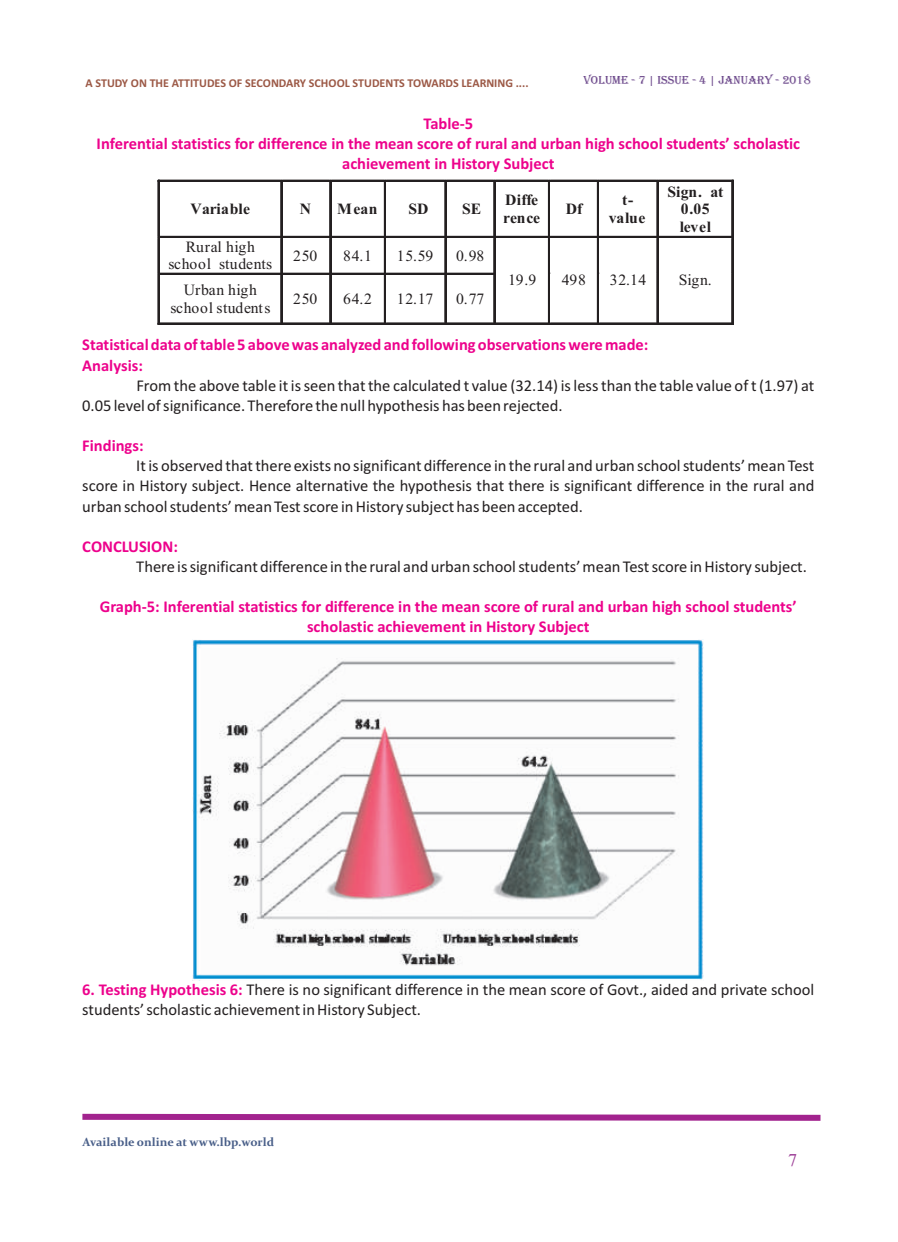
<style>
.page{position:relative;width:898px;height:1242px;background:#fff}
.page>*{position:absolute;margin:0;border:0;box-sizing:border-box;transform-origin:0 0}
.t1{font:18px "Times New Roman";color:#9c3d96}
.t2{font:16.5px/20.1px "Calibri";color:#231f20}
.t3{font:700 16.5px/20.1px "Calibri";color:#ed028c;text-align:center}
.t4{font:15.6px/17.5px "Times New Roman";letter-spacing:.03em;color:#231f20;text-align:center}
.t5{font:700 15.6px/18.5px "Times New Roman";color:#231f20;text-align:center}
.t6{font:700 12px "Calibri";color:#9c5946}
.t7{font:700 12px "Constantia";color:#485e88}
.t8{font:12px "Algerian";color:#674287}
.s1{font-weight:700;color:#ed028c}
</style>
<div class="page">
<svg style="left:82px;top:1113px;width:739px;height:8px;background:#b959aa"></svg>
<hr style="left:160px;top:180px;width:120px;height:2px;background:#231f20">
<hr style="left:282px;top:180px;width:47px;height:2px;background:#231f20">
<hr style="left:331px;top:180px;width:53px;height:2px;background:#231f20">
<hr style="left:386px;top:180px;width:58px;height:2px;background:#231f20">
<hr style="left:446px;top:180px;width:47px;height:2px;background:#231f20">
<hr style="left:495px;top:180px;width:53px;height:2px;background:#231f20">
<hr style="left:550px;top:180px;width:47px;height:2px;background:#231f20">
<hr style="left:599px;top:180px;width:57px;height:2px;background:#231f20">
<hr style="left:658px;top:180px;width:73px;height:2px;background:#231f20">
<hr style="left:158px;top:182px;width:2px;height:54px;background:#231f20">
<hr style="left:157px;top:182px;width:1px;height:54px;background:#231f20">
<hr style="left:280px;top:182px;width:2px;height:54px;background:#231f20">
<hr style="left:329px;top:182px;width:2px;height:54px;background:#231f20">
<hr style="left:384px;top:182px;width:2px;height:54px;background:#231f20">
<hr style="left:444px;top:182px;width:2px;height:54px;background:#231f20">
<hr style="left:493px;top:182px;width:2px;height:54px;background:#231f20">
<hr style="left:548px;top:182px;width:2px;height:54px;background:#231f20">
<hr style="left:597px;top:182px;width:2px;height:54px;background:#231f20">
<hr style="left:656px;top:182px;width:2px;height:54px;background:#231f20">
<hr style="left:731px;top:182px;width:2px;height:54px;background:#231f20">
<hr style="left:160px;top:236px;width:120px;height:2px;background:#231f20">
<hr style="left:282px;top:236px;width:47px;height:2px;background:#231f20">
<hr style="left:331px;top:236px;width:53px;height:2px;background:#231f20">
<hr style="left:386px;top:236px;width:58px;height:2px;background:#231f20">
<hr style="left:446px;top:236px;width:47px;height:2px;background:#231f20">
<hr style="left:495px;top:236px;width:53px;height:2px;background:#231f20">
<hr style="left:550px;top:236px;width:47px;height:2px;background:#231f20">
<hr style="left:599px;top:236px;width:57px;height:2px;background:#231f20">
<hr style="left:658px;top:236px;width:73px;height:2px;background:#231f20">
<hr style="left:158px;top:238px;width:2px;height:35px;background:#231f20">
<hr style="left:157px;top:238px;width:1px;height:35px;background:#231f20">
<hr style="left:280px;top:238px;width:2px;height:35px;background:#231f20">
<hr style="left:329px;top:238px;width:2px;height:35px;background:#231f20">
<hr style="left:384px;top:238px;width:2px;height:35px;background:#231f20">
<hr style="left:444px;top:238px;width:2px;height:35px;background:#231f20">
<hr style="left:493px;top:238px;width:2px;height:35px;background:#231f20">
<hr style="left:548px;top:238px;width:2px;height:35px;background:#231f20">
<hr style="left:597px;top:238px;width:2px;height:35px;background:#231f20">
<hr style="left:656px;top:238px;width:2px;height:35px;background:#231f20">
<hr style="left:731px;top:238px;width:2px;height:35px;background:#231f20">
<hr style="left:160px;top:273px;width:120px;height:2px;background:#231f20">
<hr style="left:282px;top:273px;width:47px;height:2px;background:#231f20">
<hr style="left:331px;top:273px;width:53px;height:2px;background:#231f20">
<hr style="left:386px;top:273px;width:58px;height:2px;background:#231f20">
<hr style="left:446px;top:273px;width:47px;height:2px;background:#231f20">
<hr style="left:158px;top:275px;width:2px;height:48px;background:#231f20">
<hr style="left:157px;top:275px;width:1px;height:48px;background:#231f20">
<hr style="left:160px;top:323px;width:120px;height:2px;background:#231f20">
<hr style="left:280px;top:275px;width:2px;height:48px;background:#231f20">
<hr style="left:282px;top:323px;width:47px;height:2px;background:#231f20">
<hr style="left:329px;top:275px;width:2px;height:48px;background:#231f20">
<hr style="left:331px;top:323px;width:53px;height:2px;background:#231f20">
<hr style="left:384px;top:275px;width:2px;height:48px;background:#231f20">
<hr style="left:386px;top:323px;width:58px;height:2px;background:#231f20">
<hr style="left:444px;top:275px;width:2px;height:48px;background:#231f20">
<hr style="left:446px;top:323px;width:47px;height:2px;background:#231f20">
<hr style="left:493px;top:275px;width:2px;height:48px;background:#231f20">
<hr style="left:495px;top:323px;width:53px;height:2px;background:#231f20">
<hr style="left:548px;top:275px;width:2px;height:48px;background:#231f20">
<hr style="left:550px;top:323px;width:47px;height:2px;background:#231f20">
<hr style="left:597px;top:275px;width:2px;height:48px;background:#231f20">
<hr style="left:599px;top:323px;width:57px;height:2px;background:#231f20">
<hr style="left:656px;top:275px;width:2px;height:48px;background:#231f20">
<hr style="left:658px;top:323px;width:73px;height:2px;background:#231f20">
<hr style="left:731px;top:275px;width:2px;height:48px;background:#231f20">
<img style="left:192px;top:639px;width:511px;height:341px">
<p class="t6" style="left:85px;top:78px;width:444px">A STUDY ON THE ATTITUDES OF SECONDARY SCHOOL STUDENTS TOWARDS LEARNING ....</p>
<p class="t8" style="left:583px;top:73px;width:229px">Volume - 7 | Issue - 4 | january - 2018</p>
<p class="t3" style="left:97px;top:115px;width:704px">Table-5<br>Inferential statistics for difference in the mean score of rural and urban high school students’ scholastic achievement in History Subject</p>
<p class="t5" style="left:190px;top:201px;width:61px">Variable</p>
<p class="t5" style="left:300px;top:201px;width:13px">N</p>
<p class="t5" style="left:337px;top:201px;width:42px">Mean</p>
<p class="t5" style="left:408px;top:201px;width:22px">SD</p>
<p class="t5" style="left:462px;top:201px;width:21px">SE</p>
<p class="t5" style="left:503px;top:192px;width:38px;text-align:left">Diffe rence</p>
<p class="t5" style="left:565px;top:201px;width:18px">Df</p>
<p class="t5" style="left:608px;top:192px;width:38px">t&shy;value</p>
<p class="t5" style="left:667px;top:184px;width:58px;line-height:17.5px">Sign. at<br>0.05 level</p>
<p class="t4" style="left:168px;top:239px;width:105px">Rural high school students</p>
<p class="t4" style="left:293px;top:249px;width:26px">250</p>
<p class="t4" style="left:343px;top:249px;width:30px">84.1</p>
<p class="t4" style="left:396px;top:249px;width:38px">15.59</p>
<p class="t4" style="left:456px;top:249px;width:29px">0.98</p>
<p class="t4" style="left:508px;top:273px;width:30px">19.9</p>
<p class="t4" style="left:561px;top:273px;width:26px">498</p>
<p class="t4" style="left:609px;top:273px;width:38px">32.14</p>
<p class="t4" style="left:678px;top:273px;width:34px">Sign.</p>
<p class="t4" style="left:170px;top:283px;width:102px">Urban high school students</p>
<p class="t4" style="left:293px;top:292px;width:26px">250</p>
<p class="t4" style="left:343px;top:292px;width:30px">64.2</p>
<p class="t4" style="left:396px;top:292px;width:38px">12.17</p>
<p class="t4" style="left:456px;top:292px;width:29px">0.77</p>
<p class="t3" style="left:82px;top:336px;width:567px;text-align:left">Statistical data of table 5 above was analyzed and following observations were made:<br>Analysis:</p>
<p class="t2" style="left:82px;top:376px;width:733px;text-indent:54px">From the above table it is seen that the calculated t value (32.14) is less than the table value of t (1.97) at<br>0.05 level of significance. Therefore the null hypothesis has been rejected.</p>
<p class="t3" style="left:82px;top:437px;width:63px">Findings:</p>
<p class="t2" style="left:82px;top:457px;width:733px;text-align:justify;text-indent:54px">It is observed that there exists no significant difference in the rural and urban school students’mean Test score in History subject. Hence alternative the hypothesis that there is significant difference in the rural and urban school students’mean Test score in History subject has been accepted.</p>
<p class="t3" style="left:82px;top:538px;width:97px">CONCLUSION:</p>
<p class="t2" style="left:136px;top:558px;width:672px">There is significant difference in the rural and urban school students’mean Test score in History subject.</p>
<p class="t3" style="left:100px;top:598px;width:698px">Graph-5: Inferential statistics for difference in the mean score of rural and urban high school students’ scholastic achievement in History Subject</p>
<p class="t2" style="left:82px;top:981px;width:733px"><span class="s1">6. Testing Hypothesis 6:</span> There is no significant difference in the mean score of Govt., aided and private school</p>
<p class="t2" style="left:82px;top:1001px;width:340px">students’scholastic achievement in History Subject.</p>
<p class="t7" style="left:82px;top:1137px;width:193px">Available online at www.lbp.world</p>
<p class="t1" style="left:787px;top:1154px;width:10px">7</p>
</div>
